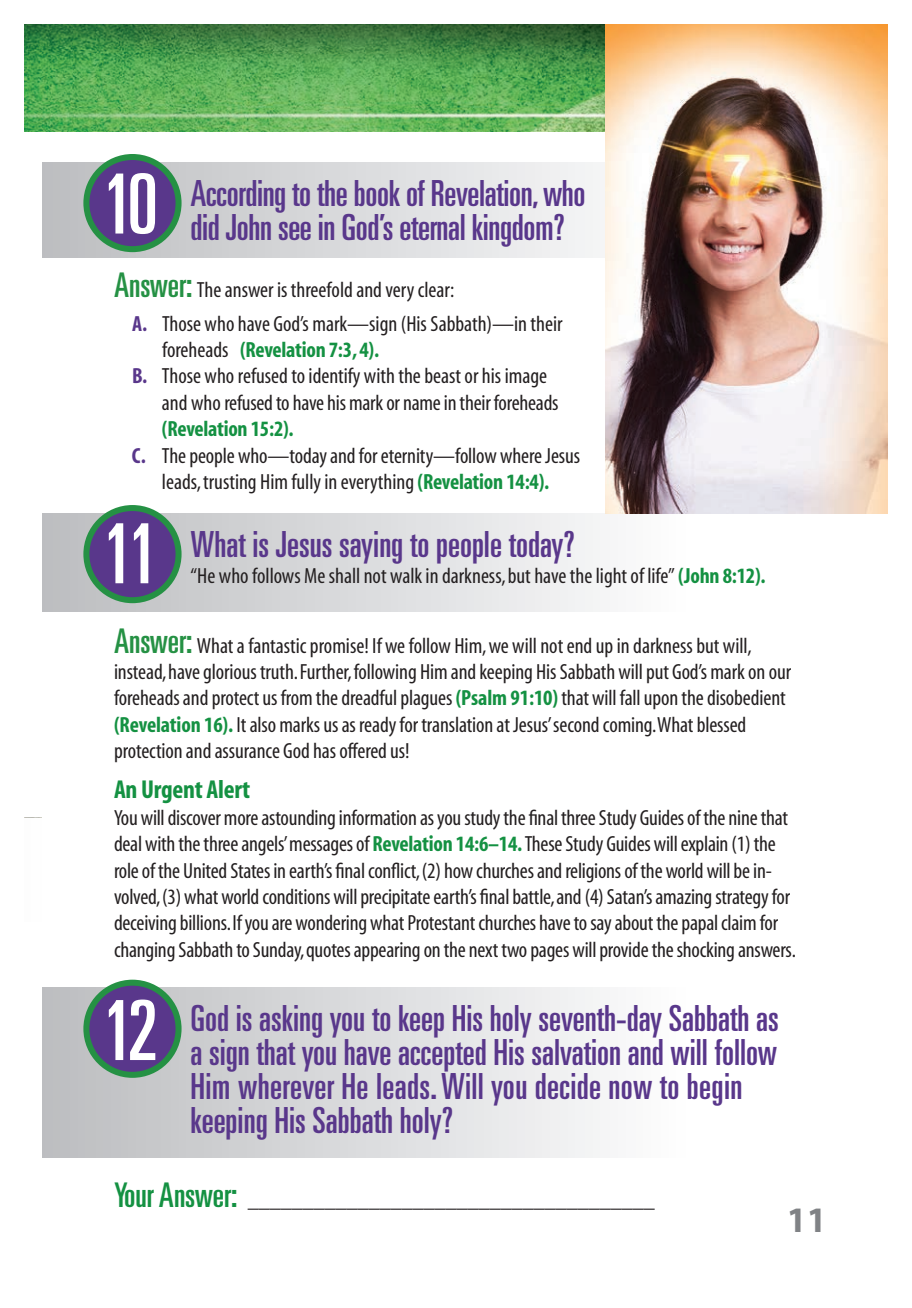
<style>
.page{position:relative;width:912px;height:1308px;background:#fff}
.page>*{position:absolute;margin:0;border:0;box-sizing:border-box;transform-origin:0 0}
.t1{font:ultra-condensed 83px "Univers";color:#fff}
.t2{font:ultra-condensed 36px/34px "Univers";color:#59378b}
.t3{font:700 36px "Myriad";color:#808285}
.t4{font:700 condensed 26px "Myriad";letter-spacing:-.01em;color:#149142}
.t5{font:condensed 22px/26.4px "Myriad";letter-spacing:-.01em;color:#231f20}
.t6{font:700 condensed 22px "Myriad";letter-spacing:-.01em;color:#149142}
.s1{font-family:"Univers";font-stretch:ultra-condensed;font-size:34px;color:#259144}
.s2{font-weight:700;color:#59378b}
.s3{font-weight:400;color:#231f20}
.s4{font-weight:700;color:#149142}
.s5{font-family:"Univers";font-stretch:ultra-condensed;font-size:34px;color:#149142}
</style>
<div class="page">
<img style="left:24px;top:24px;width:582px;height:108px">
<svg style="left:42px;top:162px;width:564px;height:96px;background:#d9dbdc"></svg>
<div style="left:42px;top:513px;width:644px;height:98px;background:linear-gradient(to right,#b3bab8,#fffeff)"></div>
<div style="left:42px;top:988px;width:644px;height:170px;background:linear-gradient(to right,#b9bcbd,#fdfdfe)"></div>
<div style="left:86px;top:157px;width:93px;height:92px;background:#59378b;border-radius:50%"></div>
<div style="left:83px;top:154px;width:99px;height:98px;border:6px solid #259144;border-radius:50%"></div>
<div style="left:86px;top:508px;width:93px;height:92px;background:#59378b;border-radius:50%"></div>
<div style="left:83px;top:505px;width:99px;height:98px;border:6px solid #259144;border-radius:50%"></div>
<div style="left:86px;top:983px;width:93px;height:92px;background:#59378b;border-radius:50%"></div>
<div style="left:83px;top:980px;width:99px;height:98px;border:6px solid #259144;border-radius:50%"></div>
<img style="left:606px;top:24px;width:282px;height:489px">
<h1 class="t1" style="left:102px;top:157px;width:58px">10</h1>
<h2 class="t2" style="left:191px;top:176px;width:397px">According to the book of Revelation, who did John see in God’s eternal kingdom?</h2>
<p class="t5" style="left:132px;top:274px;width:432px;line-height:33.6px;text-indent:-18px"><span class="s1">Answer:</span> The answer is threefold and very clear:<br><span class="s2">A.</span> Those who have God’s mark—sign (His Sabbath)—in their</p>
<p class="t6" style="left:162px;top:339px;width:219px"><span class="s3">foreheads</span> (Revelation 7:3, 4).</p>
<p class="t5" style="left:132px;top:364px;width:417px"><span class="s2">B.</span> Those who refused to identify with the beast or his image</p>
<p class="t5" style="left:162px;top:390px;width:398px">and who refused to have his mark or name in their foreheads</p>
<p class="t6" style="left:162px;top:418px;width:133px">(Revelation 15:2).</p>
<p class="t5" style="left:132px;top:443px;width:450px"><span class="s2">C.</span> The people who—today and for eternity—follow where Jesus</p>
<p class="t5" style="left:162px;top:470px;width:389px">leads, trusting Him fully in everything <span class="s4">(Revelation 14:4).</span></p>
<h1 class="t1" style="left:102px;top:507px;width:58px">11</h1>
<h2 class="t2" style="left:191px;top:527px;width:386px">What is Jesus saying to people today?</h2>
<p class="t5" style="left:191px;top:564px;width:577px">“He who follows Me shall not walk in darkness, but have the light of life” <span class="s4">(John 8:12).</span></p>
<p class="t5" style="left:114px;top:633px;width:679px"><span class="s1">Answer:</span> What a fantastic promise! If we follow Him, we will not end up in darkness but will, instead, have glorious truth. Further, following Him and keeping His Sabbath will put God’s mark on our foreheads and protect us from the dreadful plagues <span class="s4">(Psalm 91:10)</span> that will fall upon the disobedient <span class="s4">(Revelation 16).</span> It also marks us as ready for translation at Jesus’ second coming.What blessed protection and assurance God has offered us!</p>
<p class="t4" style="left:114px;top:777px;width:138px">An Urgent Alert</p>
<p class="t5" style="left:114px;top:805px;width:684px">You will discover more astounding information as you study the final three Study Guides of the nine that deal with the three angels’ messages of <span class="s4">Revelation 14:6–14.</span> These Study Guides will explain (1) the role of the United States in earth’s final conflict, (2) how churches and religions of the world will be in&shy;volved, (3) what world conditions will precipitate earth’s final battle, and (4) Satan’s amazing strategy for deceiving billions. If you are wondering what Protestant churches have to say about the papal claim for changing Sabbath to Sunday, quotes appearing on the next two pages will provide the shocking answers.</p>
<h1 class="t1" style="left:102px;top:983px;width:58px">12</h1>
<h2 class="t2" style="left:191px;top:1001px;width:590px">God is asking you to keep His holy seventh-day Sabbath as a sign that you have accepted His salvation and will follow Him wherever He leads. Will you decide now to begin keeping His Sabbath holy?</h2>
<p class="t5" style="left:114px;top:1187px;width:542px"><span class="s5">Your Answer:</span> _____________________________________</p>
<h2 class="t3" style="left:787px;top:1202px;width:41px">11</h2>
</div>
